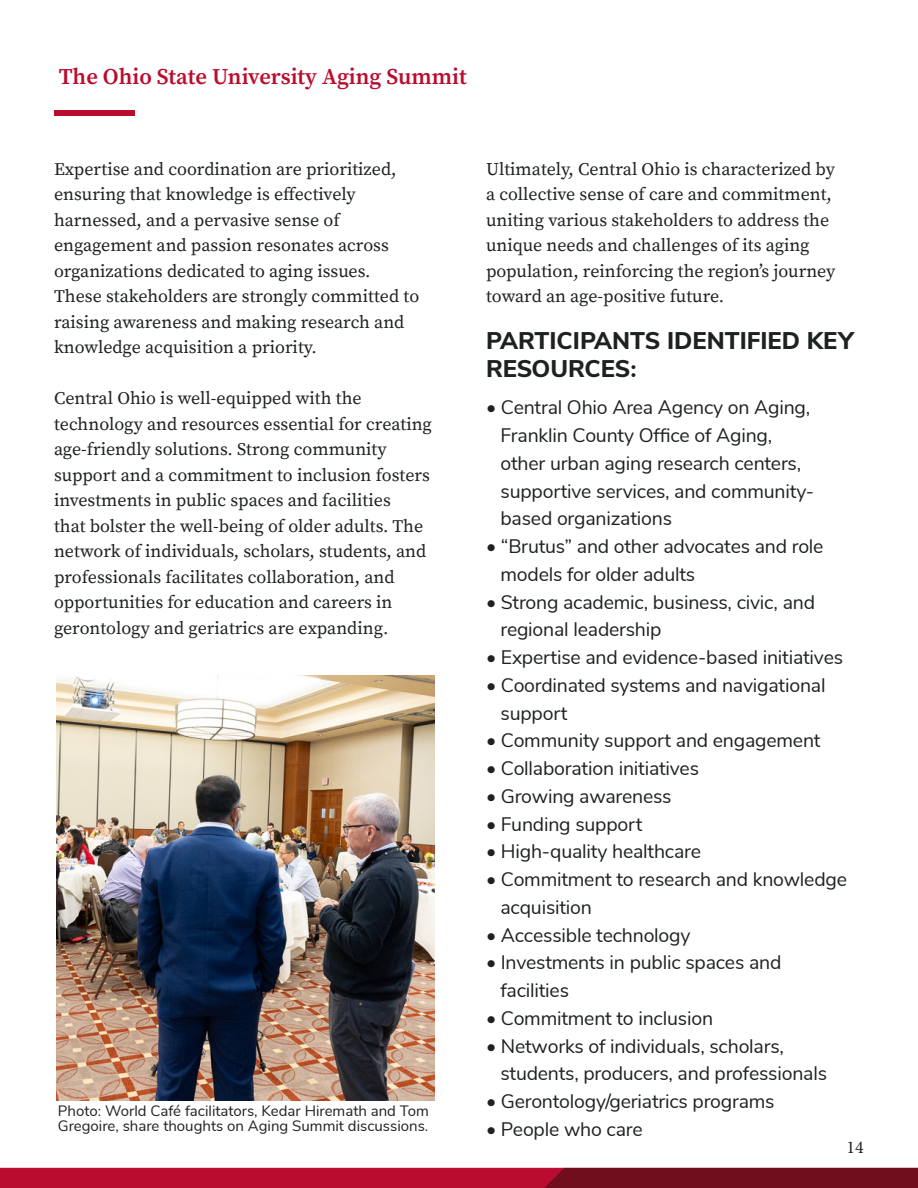
<style>
.page{position:relative;width:918px;height:1188px;background:#fff}
.page>*{position:absolute;margin:0;border:0;box-sizing:border-box;transform-origin:0 0}
.t1{font:700 81px "Buckeye Sans 2";color:#ba0d2e}
.t2{font:800 24px/28.5px "Buckeye Sans 2";color:#1e2122}
.t3{font:600 22.5px "Buckeye Serif 2";color:#ba0d2e}
.t4{font:19.5px/27.8px "Buckeye Sans 2";letter-spacing:-.01em;color:#1e2122}
.t5{font:18px/25.5px "Buckeye Serif 2";color:#1e2122}
.t6{font:18px "Minion Pro";color:#231f20}
.t7{font:15px/15px "Buckeye Sans 2";color:#231f20}
</style>
<div class="page">
<img style="left:0;top:675px;width:918px;height:513px">
<img style="left:56px;top:675px;width:378px;height:426px">
<p class="t3" style="left:59px;top:64px;width:410px">The Ohio State University Aging Summit</p>
<h1 class="t1" style="left:54px;top:56px;width:82px">—</h1>
<p class="t5" style="left:54px;top:157px;width:367px">Expertise and coordination are prioritized, ensuring that knowledge is effectively harnessed, and a pervasive sense of engagement and passion resonates across organizations dedicated to aging issues.<br>These stakeholders are strongly committed to raising awareness and making research and knowledge acquisition a priority.</p>
<p class="t5" style="left:54px;top:386px;width:379px">Central Ohio is well-equipped with the technology and resources essential for creating age-friendly solutions. Strong community support and a commitment to inclusion fosters investments in public spaces and facilities<br>that bolster the well-being of older adults. The network of individuals, scholars, students, and professionals facilitates collaboration, and opportunities for education and careers in gerontology and geriatrics are expanding.</p>
<p class="t7" style="left:58px;top:1103px;width:372px">Photo: World Café facilitators, Kedar Hiremath and Tom<br>Gregoire, share thoughts on Aging Summit discussions.</p>
<p class="t5" style="left:486px;top:157px;width:351px">Ultimately, Central Ohio is characterized by a collective sense of care and commitment, uniting various stakeholders to address the unique needs and challenges of its aging population, reinforcing the region’s journey toward an age-positive future.</p>
<h4 class="t2" style="left:486px;top:326px;width:369px">PARTICIPANTS IDENTIFIED KEY<br>RESOURCES:</h4>
<p class="t4" style="left:501px;top:394px;width:315px;text-indent:-15px">• Central Ohio Area Agency on Aging,<br>Franklin County Office of Aging, other urban aging research centers, supportive services, and community&shy;based organizations</p>
<p class="t4" style="left:501px;top:532px;width:325px;text-indent:-15px">• “Brutus” and other advocates and role models for older adults</p>
<p class="t4" style="left:501px;top:588px;width:316px;text-indent:-15px">• Strong academic, business, civic, and regional leadership</p>
<p class="t4" style="left:486px;top:643px;width:359px">• Expertise and evidence-based initiatives</p>
<p class="t4" style="left:501px;top:671px;width:327px;text-indent:-15px">• Coordinated systems and navigational support</p>
<p class="t4" style="left:486px;top:727px;width:336px">• Community support and engagement</p>
<p class="t4" style="left:486px;top:754px;width:215px">• Collaboration initiatives</p>
<p class="t4" style="left:486px;top:782px;width:187px">• Growing awareness</p>
<p class="t4" style="left:486px;top:810px;width:158px">• Funding support</p>
<p class="t4" style="left:486px;top:838px;width:216px">• High-quality healthcare</p>
<p class="t4" style="left:501px;top:865px;width:348px;text-indent:-15px">• Commitment to research and knowledge acquisition</p>
<p class="t4" style="left:486px;top:921px;width:206px">• Accessible technology</p>
<p class="t4" style="left:501px;top:949px;width:282px;text-indent:-15px">• Investments in public spaces and facilities</p>
<p class="t4" style="left:486px;top:1004px;width:229px">• Commitment to inclusion</p>
<p class="t4" style="left:501px;top:1032px;width:328px;text-indent:-15px">• Networks of individuals, scholars, students, producers, and professionals</p>
<p class="t4" style="left:486px;top:1087px;width:290px">• Gerontology/geriatrics programs</p>
<p class="t4" style="left:486px;top:1115px;width:158px">• People who care</p>
<p class="t6" style="left:847px;top:1136px;width:19px">14</p>
</div>
